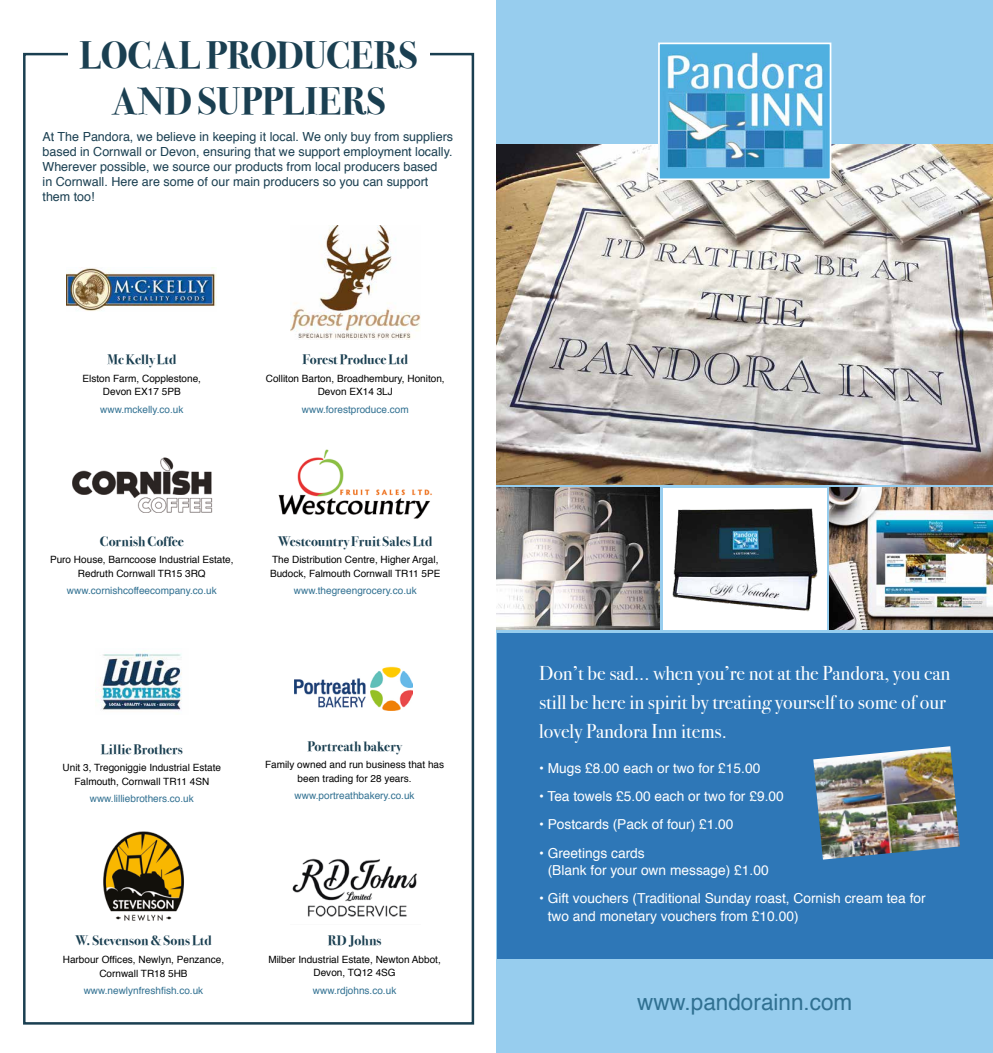
<style>
.page{position:relative;width:993px;height:1053px;background:#fff}
.page>*{position:absolute;margin:0;border:0;box-sizing:border-box;transform-origin:0 0}
.t1{font:700 38.12px/45.8px "Bodoni Svty Two ITCTT";letter-spacing:.005em;color:#1a3f51;text-align:center}
.t2{font:22.5px "Helvetica";color:#307091}
.t3{font:20px/28.8px "Bodoni Svty Two ITCTT";color:#fff}
.t4{font:13.75px/17.5px "Helvetica";color:#fff}
.t5{font:700 13.75px "Bodoni Svty Two ITCTT";letter-spacing:.005em;color:#1a3f51}
.t6{font:12.5px/15px "Helvetica";color:#1a3f51}
.t7{font:10px/13.8px "Helvetica";color:#000;text-align:center}
.t8{font:10px "Helvetica";color:#307091}
</style>
<div class="page">
<div style="left:496px;top:0;width:496px;height:1052px;background:#97cdee"></div>
<svg style="left:23px;top:52px;width:452px;height:973px"></svg>
<img style="left:95px;top:648px;width:93px;height:66px">
<img style="left:294px;top:661px;width:119px;height:49px">
<img style="left:277px;top:448px;width:156px;height:73px">
<div style="left:68px;top:33px;width:361px;height:81px;background:#fff"></div>
<img style="left:71px;top:456px;width:141px;height:56px">
<img style="left:290px;top:226px;width:130px;height:113px">
<img style="left:100px;top:828px;width:87px;height:96px">
<img style="left:67px;top:267px;width:150px;height:44px">
<img style="left:496px;top:145px;width:496px;height:339px">
<div style="left:497px;top:633px;width:495px;height:325px;background:#2e77b7"></div>
<img style="left:661px;top:46px;width:167px;height:131px">
<div style="left:658px;top:43px;width:173px;height:137px;border:2px solid #fff"></div>
<img style="left:496px;top:488px;width:163px;height:141px">
<img style="left:829px;top:488px;width:163px;height:141px">
<div style="left:663px;top:488px;width:163px;height:141px;background:#fff"></div>
<img style="left:672px;top:508px;width:146px;height:104px">
<img style="left:813px;top:746px;width:146px;height:113px">
<img style="left:290px;top:852px;width:130px;height:72px">
<h1 class="t1" style="left:79px;top:29px;width:339px">LOCAL PRODUCERS<br>AND SUPPLIERS</h1>
<p class="t6" style="left:43px;top:129px;width:412px">At The Pandora, we believe in keeping it local. We only buy from suppliers based in Cornwall or Devon, ensuring that we support employment locally.<br>Wherever possible, we source our products from local producers based<br>in Cornwall. Here are some of our main producers so you can support them too!</p>
<h3 class="t5" style="left:107px;top:348px;width:70px">Mc Kelly Ltd</h3>
<p class="t7" style="left:83px;top:371px;width:120px">Elston Farm, Copplestone,<br>Devon EX17 5PB</p>
<p class="t8" style="left:100px;top:401px;width:85px">www.mckelly.co.uk</p>
<h3 class="t5" style="left:302px;top:348px;width:107px">Forest Produce Ltd</h3>
<p class="t7" style="left:266px;top:371px;width:180px">Colliton Barton, Broadhembury, Honiton,<br>Devon EX14 3LJ</p>
<p class="t8" style="left:302px;top:401px;width:108px">www.forestproduce.com</p>
<h3 class="t5" style="left:100px;top:529px;width:85px">Cornish Coffee</h3>
<p class="t7" style="left:50px;top:553px;width:185px">Puro House, Barncoose Industrial Estate,<br>Redruth Cornwall TR15 3RQ</p>
<p class="t8" style="left:67px;top:583px;width:151px">www.cornishcoffeecompany.co.uk</p>
<h3 class="t5" style="left:278px;top:529px;width:155px">Westcountry Fruit Sales Ltd</h3>
<p class="t7" style="left:270px;top:553px;width:172px;text-align:left">The Distribution Centre, Higher Argal,<br>Budock, Falmouth Cornwall TR11 5PE</p>
<p class="t8" style="left:294px;top:583px;width:124px">www.thegreengrocery.co.uk</p>
<h3 class="t5" style="left:101px;top:737px;width:83px">Lillie Brothers</h3>
<p class="t7" style="left:63px;top:760px;width:160px">Unit 3, Tregoniggie Industrial Estate<br>Falmouth, Cornwall TR11 4SN</p>
<p class="t8" style="left:90px;top:790px;width:105px">www.lilliebrothers.co.uk</p>
<h3 class="t5" style="left:307px;top:734px;width:96px">Portreath bakery</h3>
<p class="t7" style="left:265px;top:758px;width:180px">Family owned and run business that has been trading for 28 years.</p>
<p class="t8" style="left:294px;top:787px;width:121px">www.portreathbakery.co.uk</p>
<h3 class="t5" style="left:75px;top:929px;width:137px">W. Stevenson &amp; Sons Ltd</h3>
<p class="t7" style="left:63px;top:952px;width:163px">Harbour Offices, Newlyn, Penzance,<br>Cornwall TR18 5HB</p>
<p class="t8" style="left:84px;top:982px;width:121px">www.newlynfreshfish.co.uk</p>
<h3 class="t5" style="left:327px;top:929px;width:55px">RD Johns</h3>
<p class="t7" style="left:268px;top:952px;width:174px">Milber Industrial Estate, Newton Abbot,<br>Devon, TQ12 4SG</p>
<p class="t8" style="left:313px;top:982px;width:85px">www.rdjohns.co.uk</p>
<h3 class="t3" style="left:539px;top:657px;width:412px">Don’t be sad... when you’re not at the Pandora, you can still be here in spirit by treating yourself to some of our lovely Pandora Inn items.</h3>
<h3 class="t4" style="left:539px;top:760px;width:223px">• Mugs £8.00 each or two for £15.00</h3>
<h3 class="t4" style="left:539px;top:788px;width:246px">• Tea towels £5.00 each or two for £9.00</h3>
<h3 class="t4" style="left:539px;top:816px;width:196px">• Postcards (Pack of four) £1.00</h3>
<h3 class="t4" style="left:547px;top:844px;width:222px;text-indent:-9px">• Greetings cards<br>(Blank for your own message) £1.00</h3>
<h3 class="t4" style="left:547px;top:890px;width:379px;text-indent:-9px">• Gift vouchers (Traditional Sunday roast, Cornish cream tea for two and monetary vouchers from £10.00)</h3>
<h2 class="t2" style="left:637px;top:985px;width:217px">www.pandorainn.com</h2>
</div>
